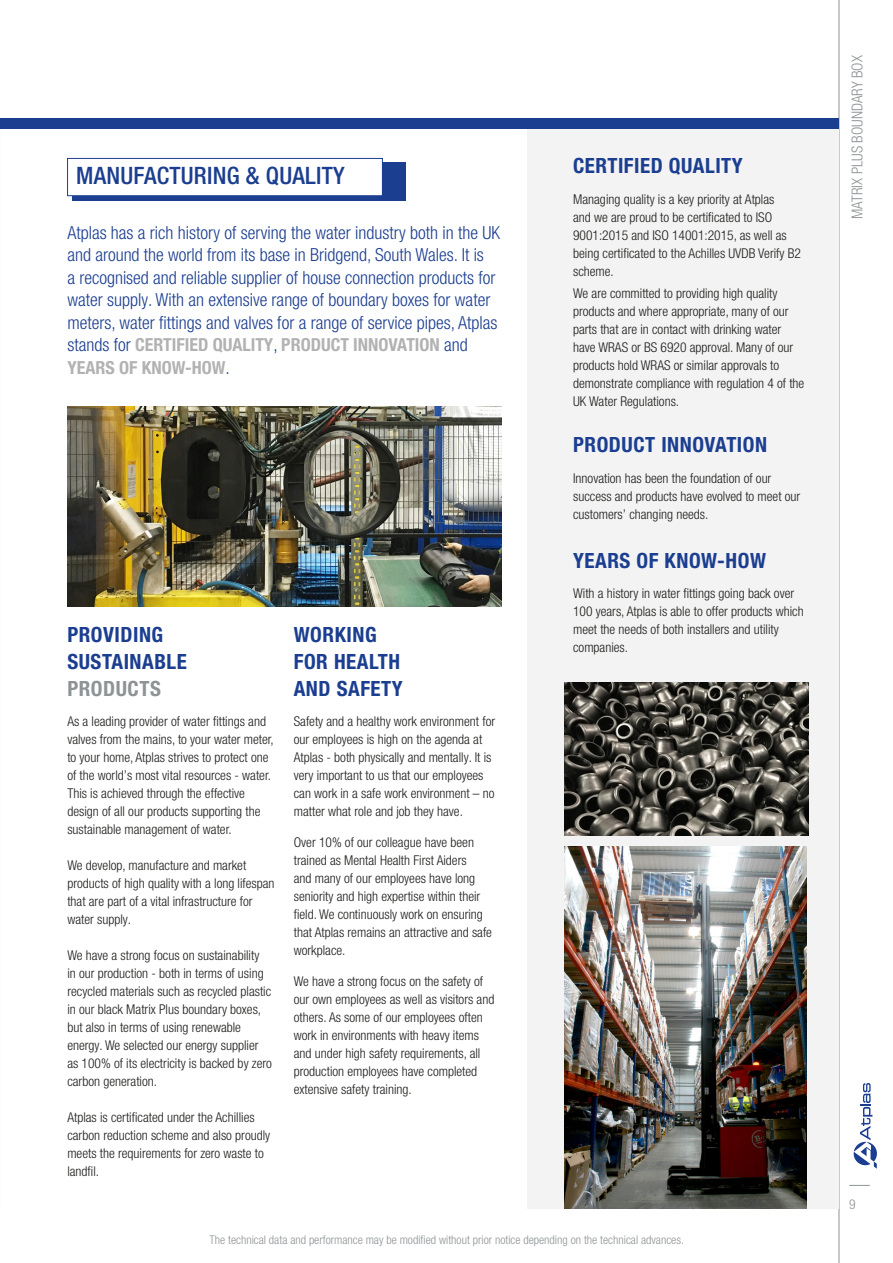
<style>
.page{position:relative;width:893px;height:1263px;background:#fff}
.page>*{position:absolute;margin:0;border:0;box-sizing:border-box;transform-origin:0 0}
.body{font:500 condensed 24px "Helvetica Neue LT Pro";letter-spacing:.01em;color:#1b3e90}
.t1{font:700 condensed 21px/27px "Helvetica Neue LT Pro";letter-spacing:.025em;color:#1b3e90}
.t2{font:300 condensed 18px/22.5px "Helvetica Neue LT Pro";color:#1b3e90}
.t3{font:300 condensed 15px "Helvetica Neue LT Pro";color:#8e9396}
.t4{font:300 condensed 13.5px/18px "Helvetica Neue LT Pro";color:#1d1d1b}
.t5{font:300 condensed 13.5px "Helvetica Neue LT Pro";color:#8e9396}
.t6{font:300 condensed 12px "Helvetica Neue LT Pro";color:#8e9396}
.s1{font-weight:700;color:#b2b2b2}
.s2{color:#8e9396}
</style>
<div class="page">
<svg style="left:839px;top:0;width:30px;height:1263px"></svg>
<svg style="left:849px;top:1185px;width:21px;height:1px"></svg>
<svg style="left:854px;top:1083px;width:23px;height:86px"></svg>
<div style="left:527px;top:129px;width:312px;height:1080px;background:#f3f3f3"></div>
<div style="left:0;top:118px;width:839px;height:11px;background:#1b3e90"></div>
<div style="left:73px;top:162px;width:333px;height:39px;background:#1b3e90"></div>
<div style="left:68px;top:158px;width:314px;height:38px;background:#fff"></div>
<div style="left:67px;top:158px;width:316px;height:38px;border:1px solid #1b3e90"></div>
<img style="left:565px;top:682px;width:243px;height:153px">
<img style="left:67px;top:406px;width:435px;height:200px">
<img style="left:565px;top:847px;width:241px;height:362px">
<p class="body" style="left:76px;top:161px;width:270px">MANUFACTURING &amp; QUALITY</p>
<p class="t2" style="left:67px;top:221px;width:434px">Atplas has a rich history of serving the water industry both in the UK and around the world from its base in Bridgend, South Wales. It is<br>a recognised and reliable supplier of house connection products for water supply. With an extensive range of boundary boxes for water meters, water fittings and valves for a range of service pipes, Atplas stands for <span class="s1">CERTIFIED QUALITY</span>, <span class="s1">PRODUCT INNOVATION</span> and <span class="s1">YEARS OF KNOW-HOW</span>.</p>
<p class="t1" style="left:67px;top:620px;width:121px">PROVIDING<br>SUSTAINABLE<br><span class="s2">PRODUCTS</span></p>
<p class="t4" style="left:67px;top:712px;width:208px">As a leading provider of water fittings and valves from the mains, to your water meter, to your home, Atplas strives to protect one of the world’s most vital resources - water.<br>This is achieved through the effective design of all our products supporting the sustainable management of water.</p>
<p class="t4" style="left:67px;top:856px;width:209px">We develop, manufacture and market products of high quality with a long lifespan that are part of a vital infrastructure for water supply.</p>
<p class="t4" style="left:67px;top:946px;width:206px">We have a strong focus on sustainability<br>in our production - both in terms of using recycled materials such as recycled plastic in our black Matrix Plus boundary boxes, but also in terms of using renewable energy. We selected our energy supplier as 100% of its electricity is backed by zero carbon generation.</p>
<p class="t4" style="left:67px;top:1108px;width:204px">Atplas is certificated under the Achillies carbon reduction scheme and also proudly meets the requirements for zero waste to landfil.</p>
<p class="t1" style="left:294px;top:620px;width:110px">WORKING<br>FOR HEALTH<br>AND SAFETY</p>
<p class="t4" style="left:294px;top:712px;width:203px">Safety and a healthy work environment for our employees is high on the agenda at Atplas - both physically and mentally. It is very important to us that our employees can work in a safe work environment – no matter what role and job they have.</p>
<p class="t4" style="left:294px;top:833px;width:200px">Over 10% of our colleague have been trained as Mental Health First Aiders<br>and many of our employees have long seniority and high expertise within their field. We continuously work on ensuring that Atplas remains an attractive and safe workplace.</p>
<p class="t4" style="left:294px;top:972px;width:202px">We have a strong focus on the safety of our own employees as well as visitors and others. As some of our employees often work in environments with heavy items and under high safety requirements, all production employees have completed extensive safety training.</p>
<p class="t1" style="left:573px;top:152px;width:171px">CERTIFIED QUALITY</p>
<p class="t4" style="left:573px;top:190px;width:229px">Managing quality is a key priority at Atplas<br>and we are proud to be certificated to ISO 9001:2015 and ISO 14001:2015, as well as being certificated to the Achilles UVDB Verify B2 scheme.</p>
<p class="t4" style="left:573px;top:284px;width:233px">We are committed to providing high quality products and where appropriate, many of our parts that are in contact with drinking water have WRAS or BS 6920 approval. Many of our products hold WRAS or similar approvals to demonstrate compliance with regulation 4 of the UK Water Regulations.</p>
<p class="t1" style="left:573px;top:431px;width:195px">PRODUCT INNOVATION</p>
<p class="t4" style="left:573px;top:469px;width:229px">Innovation has been the foundation of our success and products have evolved to meet our customers’ changing needs.</p>
<p class="t1" style="left:573px;top:546px;width:194px">YEARS OF KNOW-HOW</p>
<p class="t4" style="left:573px;top:584px;width:232px">With a history in water fittings going back over 100 years, Atplas is able to offer products which meet the needs of both installers and utility companies.</p>
<p class="t6" style="left:209px;top:1233px;width:476px">The technical data and performance may be modified without prior notice depending on the technical advances.</p>
<p class="t3" style="left:848px;top:219px;width:165px;rotate:-90deg">MATRIX PLUS BOUNDARY BOX</p>
<p class="t5" style="left:849px;top:1196px;width:8px">9</p>
</div>
